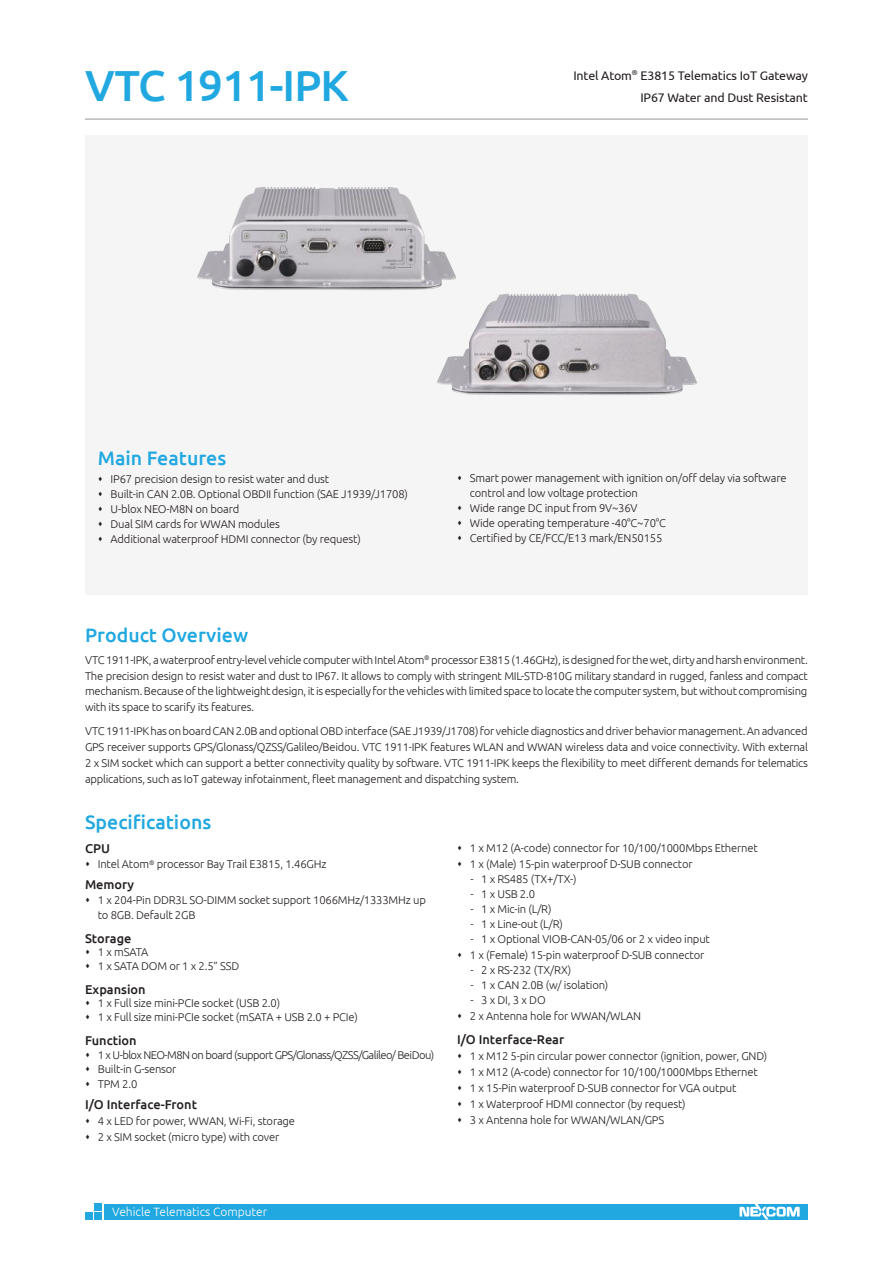
<style>
.page{position:relative;width:893px;height:1263px;background:#fff}
.page>*{position:absolute;margin:0;border:0;box-sizing:border-box;transform-origin:0 0}
.t1{font:500 43.5px "Ubuntu";letter-spacing:-.02em;color:#21a8e0}
.t2{font:500 19.5px "Ubuntu";color:#21a8e0}
.t3{font:500 12.75px "Ubuntu";color:#241f1f}
.t4{font:12.45px/22.5px "Ubuntu";letter-spacing:-.01em;color:#241f1f;text-align:right}
.t5{font:300 12px "Ubuntu";color:#fff}
.t6{font:300 11.25px/15px "Ubuntu";letter-spacing:-.015em;color:#241f1f}
.t7{font:300 11.25px/14.7px "Ubuntu";letter-spacing:-.05em;color:#241f1f}
</style>
<div class="page">
<div style="left:85px;top:136px;width:723px;height:459px;background:#f6f5f5"></div>
<div style="left:104px;top:1204px;width:704px;height:15px;background:#21a8e0"></div>
<div style="left:94px;top:1203px;width:7px;height:7px;background:#21a8e0"></div>
<div style="left:94px;top:1213px;width:7px;height:7px;background:#21a8e0"></div>
<div style="left:85px;top:1213px;width:7px;height:7px;background:#21a8e0"></div>
<svg style="left:739px;top:1204px;width:61px;height:15px"></svg>
<hr style="left:85px;top:119px;width:723px;height:1px;background:#969698">
<img style="left:197px;top:187px;width:259px;height:103px">
<img style="left:437px;top:293px;width:260px;height:102px">
<h1 class="t1" style="left:85px;top:58px;width:265px">VTC 1911-IPK</h1>
<p class="t4" style="left:573px;top:63px;width:236px">Intel Atom<sup>®</sup> E3815 Telematics IoT Gateway<br>IP67 Water and Dust Resistant</p>
<h2 class="t2" style="left:98px;top:446px;width:130px">Main Features</h2>
<p class="t6" style="left:111px;top:471px;width:299px">IP67 precision design to resist water and dust<br>Built-in CAN 2.0B. Optional OBDII function (SAE J1939/J1708)<br>U-blox NEO-M8N on board<br>Dual SIM cards for WWAN modules<br>Additional waterproof HDMI connector (by request)</p>
<p class="t6" style="left:470px;top:471px;width:318px">Smart power management with ignition on/off delay via software control and low voltage protection<br>Wide range DC input from 9V~36V<br>Wide operating temperature -40°C~70°C<br>Certified by CE/FCC/E13 mark/EN50155</p>
<h2 class="t2" style="left:85px;top:622px;width:165px">Product Overview</h2>
<p class="t6" style="left:85px;top:652px;width:724px;line-height:15.8px;text-align:justify">VTC 1911-IPK, a waterproof entry-level vehicle computer with Intel Atom<sup>®</sup> processor E3815 (1.46GHz), is designed for the wet, dirty and harsh environment.<br>The precision design to resist water and dust to IP67. It allows to comply with stringent MIL-STD-810G military standard in rugged, fanless and compact mechanism. Because of the lightweight design, it is especially for the vehicles with limited space to locate the computer system, but without compromising with its space to scarify its features.</p>
<p class="t6" style="left:85px;top:723px;width:724px;line-height:15.8px;text-align:justify">VTC 1911-IPK has on board CAN 2.0B and optional OBD interface (SAE J1939/J1708) for vehicle diagnostics and driver behavior management. An advanced GPS receiver supports GPS/Glonass/QZSS/Galileo/Beidou. VTC 1911-IPK features WLAN and WWAN wireless data and voice connectivity. With external 2 x SIM socket which can support a better connectivity quality by software. VTC 1911-IPK keeps the flexibility to meet different demands for telematics applications, such as IoT gateway infotainment, fleet management and dispatching system.</p>
<h2 class="t2" style="left:85px;top:810px;width:128px">Specifications</h2>
<p class="t3" style="left:85px;top:841px;width:27px">CPU</p>
<p class="t6" style="left:98px;top:856px;width:230px">Intel Atom<sup>®</sup> processor Bay Trail E3815, 1.46GHz</p>
<p class="t3" style="left:85px;top:877px;width:51px">Memory</p>
<p class="t6" style="left:98px;top:892px;width:330px">1 x 204-Pin DDR3L SO-DIMM socket support 1066MHz/1333MHz up to 8GB. Default 2GB</p>
<p class="t3" style="left:85px;top:930px;width:48px">Storage</p>
<p class="t6" style="left:98px;top:945px;width:143px;line-height:13.5px">1 x mSATA<br>1 x SATA DOM or 1 x 2.5” SSD</p>
<p class="t3" style="left:85px;top:981px;width:62px">Expansion</p>
<p class="t6" style="left:98px;top:996px;width:261px;line-height:13.5px">1 x Full size mini-PCIe socket (USB 2.0)<br>1 x Full size mini-PCIe socket (mSATA + USB 2.0 + PCIe)</p>
<p class="t3" style="left:85px;top:1032px;width:53px">Function</p>
<p class="t7" style="left:98px;top:1047px;width:338px">1 x U-blox NEO-M8N on board (support GPS/Glonass/QZSS/Galileo/ BeiDou)<br>Built-in G-sensor<br>TPM 2.0</p>
<p class="t3" style="left:85px;top:1096px;width:113px">I/O Interface-Front</p>
<p class="t6" style="left:98px;top:1113px;width:199px;line-height:15.9px">4 x LED for power, WWAN, Wi-Fi, storage<br>2 x SIM socket (micro type) with cover</p>
<p class="t6" style="left:470px;top:840px;width:289px;line-height:15.9px">1 x M12 (A-code) connector for 10/100/1000Mbps Ethernet<br>1 x (Male) 15-pin waterproof D-SUB connector</p>
<p class="t6" style="left:471px;top:871px;width:108px">- 1 x RS485 (TX+/TX-)</p>
<p class="t6" style="left:471px;top:886px;width:66px">- 1 x USB 2.0</p>
<p class="t6" style="left:471px;top:901px;width:82px">- 1 x Mic-in (L/R)</p>
<p class="t6" style="left:471px;top:916px;width:94px">- 1 x Line-out (L/R)</p>
<p class="t6" style="left:470px;top:931px;width:242px;line-height:15.9px">- 1 x Optional VIOB-CAN-05/06 or 2 x video input<br>1 x (Female) 15-pin waterproof D-SUB connector</p>
<p class="t6" style="left:471px;top:962px;width:102px">- 2 x RS-232 (TX/RX)</p>
<p class="t6" style="left:471px;top:977px;width:139px">- 1 x CAN 2.0B (w/ isolation)</p>
<p class="t6" style="left:470px;top:991px;width:173px;line-height:15.9px">- 3 x DI, 3 x DO<br>2 x Antenna hole for WWAN/WLAN</p>
<p class="t3" style="left:457px;top:1031px;width:109px">I/O Interface-Rear</p>
<p class="t6" style="left:470px;top:1047px;width:299px;line-height:16px">1 x M12 5-pin circular power connector (ignition, power, GND)<br>1 x M12 (A-code) connector for 10/100/1000Mbps Ethernet<br>1 x 15-Pin waterproof D-SUB connector for VGA output<br>1 x Waterproof HDMI connector (by request)<br>3 x Antenna hole for WWAN/WLAN/GPS</p>
<p class="t5" style="left:112px;top:1204px;width:157px">Vehicle Telematics Computer</p>
</div>
